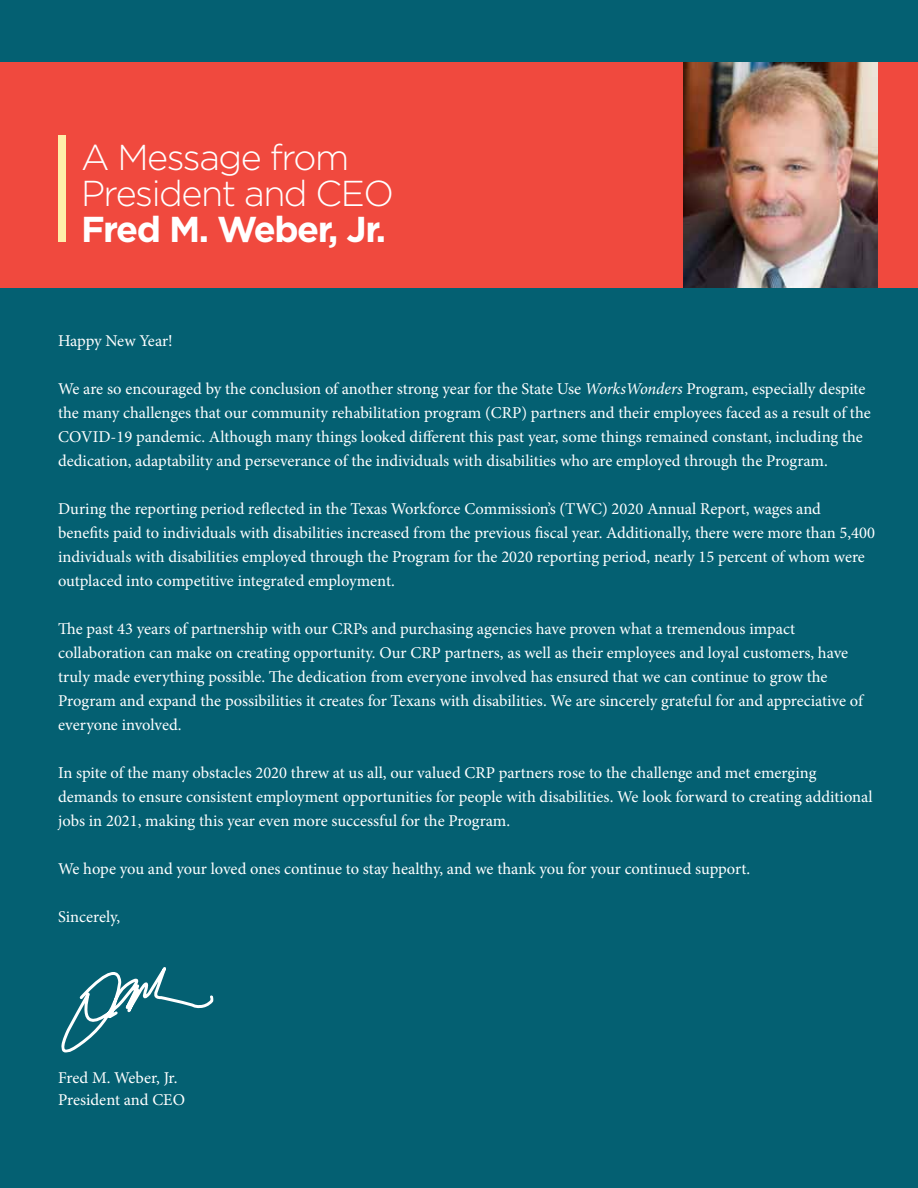
<style>
.page{position:relative;width:918px;height:1188px;background:#fff}
.page>*{position:absolute;margin:0;border:0;box-sizing:border-box;transform-origin:0 0}
.t1{font:300 36px/36px "Gotham";letter-spacing:-.04em;color:#fff}
.t2{font:700 36px "Gotham";letter-spacing:-.04em;color:#fff}
.t3{font:16.5px/24px "Minion Pro";color:#fff}
.s1{font-style:italic}
</style>
<div class="page">
<hr style="left:0;top:864px;width:1px;height:324px;background:#fff4cd">
<hr style="left:0;top:0;width:1px;height:350px;background:#c8d8dc">
<div style="left:1px;top:0;width:917px;height:1188px;background:#046072"></div>
<div style="left:1px;top:62px;width:917px;height:226px;background:#f0493e"></div>
<img style="left:683px;top:62px;width:194px;height:226px">
<svg style="left:61px;top:967px;width:153px;height:86px"></svg>
<div style="left:58px;top:135px;width:8px;height:107px;background:#fea"></div>
<h1 class="t1" style="left:81px;top:138px;width:315px">A Message from<br>President and CEO</h1>
<h1 class="t2" style="left:81px;top:205px;width:306px">Fred M. Weber, Jr.</h1>
<p class="t3" style="left:58px;top:329px;width:116px">Happy New Year!</p>
<p class="t3" style="left:58px;top:377px;width:814px">We are so encouraged by the conclusion of another strong year for the State Use <span class="s1">WorksWonders</span> Program, especially despite the many challenges that our community rehabilitation program (CRP) partners and their employees faced as a result of the COVID-19 pandemic. Although many things looked different this past year, some things remained constant, including the dedication, adaptability and perseverance of the individuals with disabilities who are employed through the Program.</p>
<p class="t3" style="left:58px;top:497px;width:818px">During the reporting period reflected in the Texas Workforce Commission’s (TWC) 2020 Annual Report, wages and benefits paid to individuals with disabilities increased from the previous fiscal year. Additionally, there were more than 5,400 individuals with disabilities employed through the Program for the 2020 reporting period, nearly 15 percent of whom were outplaced into competitive integrated employment.</p>
<p class="t3" style="left:58px;top:617px;width:806px">The past 43 years of partnership with our CRPs and purchasing agencies have proven what a tremendous impact collaboration can make on creating opportunity. Our CRP partners, as well as their employees and loyal customers, have truly made everything possible. The dedication from everyone involved has ensured that we can continue to grow the Program and expand the possibilities it creates for Texans with disabilities. We are sincerely grateful for and appreciative of everyone involved.</p>
<p class="t3" style="left:58px;top:761px;width:816px">In spite of the many obstacles 2020 threw at us all, our valued CRP partners rose to the challenge and met emerging demands to ensure consistent employment opportunities for people with disabilities. We look forward to creating additional jobs in 2021, making this year even more successful for the Program.</p>
<p class="t3" style="left:58px;top:857px;width:694px">We hope you and your loved ones continue to stay healthy, and we thank you for your continued support.</p>
<p class="t3" style="left:58px;top:905px;width:64px">Sincerely,</p>
<p class="t3" style="left:58px;top:1066px;width:128px;line-height:22.5px">Fred M. Weber, Jr.<br>President and CEO</p>
</div>
